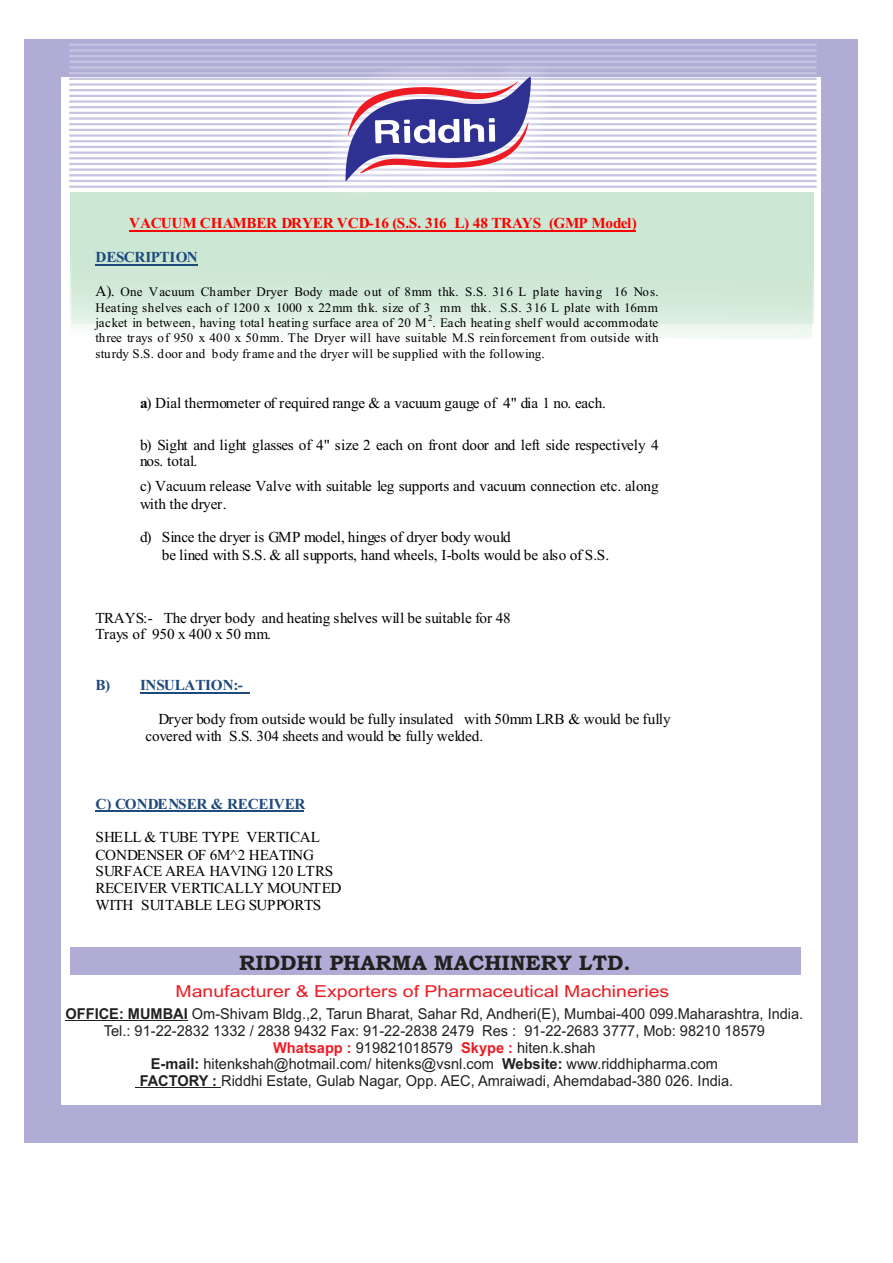
<style>
.page{position:relative;width:893px;height:1263px;background:#fff}
.page>*{position:absolute;margin:0;border:0;box-sizing:border-box;transform-origin:0 0}
.t1{font:700 21px "Bookman Old Style";color:#231f20}
.t2{font:16.5px "Arial";color:#ed1c24;scale:1.18 1}
.t3{font:15.15px/17.4px "Times New Roman";letter-spacing:-.005em;color:#000}
.t4{font:15.15px/16.8px "Times New Roman";letter-spacing:-.025em;color:#000}
.t5{font:700 15.15px "Times New Roman";letter-spacing:-.005em;color:#f00}
.t6{font:700 15.15px "Times New Roman";letter-spacing:-.025em;color:#1f4a7d}
.t7{font:15px "Arial";color:#231f20}
.t8{font:13.05px/15.8px "Times New Roman";color:#000;text-align:justify}
.t9{font:8.7px "Times New Roman";color:#000}
.s1{font-size:15.15px}
.s2{font-weight:700}
.s3{font-weight:700;color:#ed1c24}
</style>
<div class="page">
<div style="left:25px;top:40px;width:833px;height:1103px;background:#b0acd5"></div>
<div style="left:61px;top:78px;width:760px;height:1027px;background:#fff"></div>
<svg style="left:71px;top:192px;width:741px;height:147px;background:#d3ead9"></svg>
<hr style="left:69px;top:186px;width:748px;height:2px;background:#c7c4e2">
<hr style="left:69px;top:180px;width:748px;height:2px;background:#c7c4e2">
<hr style="left:69px;top:174px;width:748px;height:2px;background:#c7c4e2">
<hr style="left:69px;top:168px;width:748px;height:3px;background:#c7c4e2">
<hr style="left:69px;top:163px;width:748px;height:2px;background:#c7c4e2">
<hr style="left:69px;top:157px;width:748px;height:2px;background:#c7c4e2">
<hr style="left:69px;top:151px;width:748px;height:3px;background:#c7c4e2">
<hr style="left:69px;top:146px;width:748px;height:2px;background:#c7c4e2">
<hr style="left:69px;top:140px;width:748px;height:2px;background:#c7c4e2">
<hr style="left:69px;top:134px;width:748px;height:3px;background:#c7c4e2">
<hr style="left:69px;top:129px;width:748px;height:2px;background:#c7c4e2">
<hr style="left:69px;top:123px;width:748px;height:2px;background:#c7c4e2">
<hr style="left:69px;top:117px;width:748px;height:3px;background:#c7c4e2">
<hr style="left:69px;top:112px;width:748px;height:2px;background:#c7c4e2">
<hr style="left:69px;top:106px;width:748px;height:2px;background:#c7c4e2">
<hr style="left:69px;top:100px;width:748px;height:3px;background:#c7c4e2">
<hr style="left:69px;top:95px;width:748px;height:2px;background:#c7c4e2">
<hr style="left:69px;top:89px;width:748px;height:2px;background:#c7c4e2">
<hr style="left:69px;top:83px;width:748px;height:3px;background:#c7c4e2">
<hr style="left:69px;top:78px;width:748px;height:2px;background:#c7c4e2">
<hr style="left:69px;top:72px;width:748px;height:2px;background:#c7c4e2">
<hr style="left:69px;top:66px;width:748px;height:3px;background:#c7c4e2">
<hr style="left:69px;top:61px;width:748px;height:2px;background:#c7c4e2">
<hr style="left:69px;top:55px;width:748px;height:2px;background:#c7c4e2">
<hr style="left:69px;top:49px;width:748px;height:3px;background:#c7c4e2">
<hr style="left:69px;top:44px;width:748px;height:2px;background:#c7c4e2">
<div style="left:324px;top:54px;width:228px;height:155px;background:#fff;opacity:.75"></div>
<svg style="left:345px;top:77px;width:186px;height:104px"></svg>
<div style="left:70px;top:947px;width:731px;height:28px;background:#b0acd5"></div>
<hr style="left:66px;top:1020px;width:122px;height:1px;background:#231f20">
<hr style="left:136px;top:1087px;width:85px;height:1px;background:#231f20">
<hr style="left:129px;top:230px;width:507px;height:2px;background:#f00">
<hr style="left:95px;top:264px;width:103px;height:1px;background:#1f4a7d">
<hr style="left:140px;top:692px;width:110px;height:1px;background:#1f4a7d">
<hr style="left:95px;top:811px;width:209px;height:1px;background:#1f4a7d">
<p class="t5" style="left:129px;top:218px;width:509px">VACUUM CHAMBER DRYER VCD-16 (S.S. 316 L) 48 TRAYS (GMP Model)</p>
<p class="t6" style="left:95px;top:252px;width:104px">DESCRIPTION</p>
<p class="t8" style="left:95px;top:285px;width:565px"><span class="s1">A).</span> One Vacuum Chamber Dryer Body made out of 8mm thk. S.S. 316 L plate having 16 Nos.<br>Heating shelves each of 1200 x 1000 x 22mm thk. size of 3 mm thk. S.S. 316 L plate with 16mm jacket in between, having total heating surface area of 20 M . Each heating shelf would accommodate</p>
<p class="t9" style="left:428px;top:315px;width:6px">2</p>
<p class="t8" style="left:95px;top:332px;width:565px;line-height:15.1px">three trays of 950 x 400 x 50mm. The Dryer will have suitable M.S reinforcement from outside with sturdy S.S. door and body frame and the dryer will be supplied with the following.</p>
<p class="t3" style="left:140px;top:395px;width:467px"><span class="s2">a</span>) Dial thermometer of required range &amp; a vacuum gauge of 4" dia 1 no. each.</p>
<p class="t3" style="left:140px;top:438px;width:520px;line-height:16.4px">b) Sight and light glasses of 4" size 2 each on front door and left side respectively 4 nos. total.</p>
<p class="t3" style="left:140px;top:479px;width:520px">c) Vacuum release Valve with suitable leg supports and vacuum connection etc. along with the dryer.</p>
<p class="t3" style="left:162px;top:530px;width:449px;text-indent:-22px">d) Since the dryer is GMP model, hinges of dryer body would<br>be lined with S.S. &amp; all supports, hand wheels, I-bolts would be also of S.S.</p>
<p class="t3" style="left:95px;top:611px;width:417px;line-height:16.4px">TRAYS:- The dryer body and heating shelves will be suitable for 48<br>Trays of 950 x 400 x 50 mm.</p>
<p class="t6" style="left:95px;top:680px;width:149px">B) INSULATION:-</p>
<p class="t3" style="left:145px;top:711px;width:527px;text-indent:13px">Dryer body from outside would be fully insulated with 50mm LRB &amp; would be fully covered with S.S. 304 sheets and would be fully welded.</p>
<p class="t6" style="left:95px;top:798px;width:212px">C) CONDENSER &amp; RECEIVER</p>
<p class="t4" style="left:95px;top:830px;width:247px">SHELL &amp; TUBE TYPE VERTICAL<br>CONDENSER OF 6M^2 HEATING<br>SURFACE AREA HAVING 120 LTRS<br>RECEIVER VERTICALLY MOUNTED<br>WITH SUITABLE LEG SUPPORTS</p>
<h1 class="t1" style="left:239px;top:955px;width:393px">RIDDHI PHARMA MACHINERY LTD.</h1>
<p class="t2" style="left:176px;top:985px;width:420px">Manufacturer &amp; Exporters of Pharmaceutical Machineries</p>
<p class="t7" style="left:66px;top:1008px;width:739px"><span class="s2">OFFICE: MUMBAI</span> Om-Shivam Bldg.,2, Tarun Bharat, Sahar Rd, Andheri(E), Mumbai-400 099.Maharashtra, India.</p>
<p class="t7" style="left:104px;top:1025px;width:663px">Tel.: 91-22-2832 1332 / 2838 9432 Fax: 91-22-2838 2479 Res : 91-22-2683 3777, Mob: 98210 18579</p>
<p class="t7" style="left:273px;top:1042px;width:181px"><span class="s3">Whatsapp :</span> 919821018579</p>
<p class="t7" style="left:461px;top:1042px;width:136px"><span class="s3">Skype :</span> hiten.k.shah</p>
<p class="t7" style="left:151px;top:1058px;width:569px"><span class="s2">E-mail:</span> hitenkshah@hotmail.com/ hitenks@vsnl.com <span class="s2">Website:</span> www.riddhipharma.com</p>
<p class="t7" style="left:140px;top:1075px;width:595px"><span class="s2">FACTORY :</span> Riddhi Estate, Gulab Nagar, Opp. AEC, Amraiwadi, Ahemdabad-380 026. India.</p>
</div>
